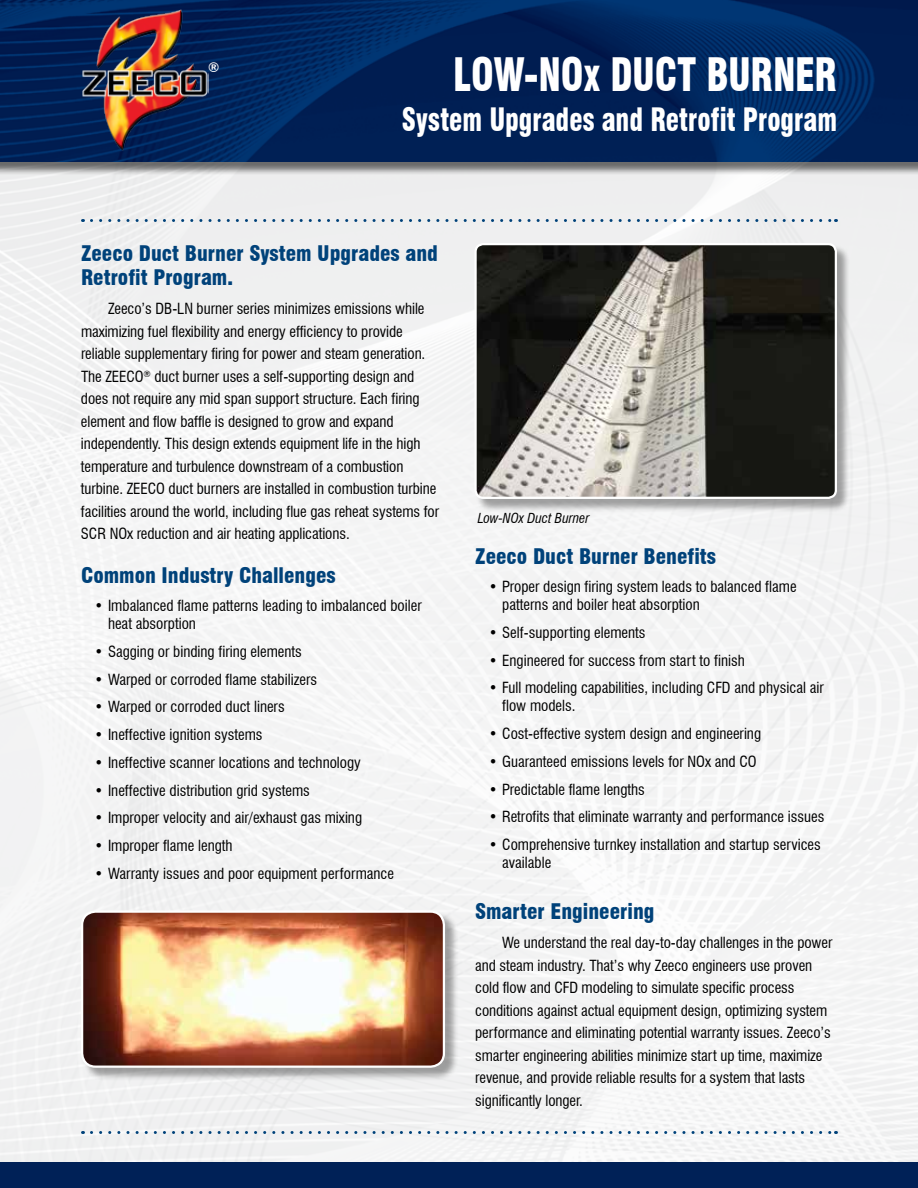
<style>
.page{position:relative;width:918px;height:1188px;background:#f3f3f4}
.page>*{position:absolute;margin:0;border:0;box-sizing:border-box;transform-origin:0 0}
.t1{font:900 condensed 45px "Swiss 721 BT";letter-spacing:-.01em;color:#fff;scale:.85 1}
.t2{font:900 condensed 31.5px "Swiss 721 BT";color:#fff;scale:.85 1}
.t3{font:900 condensed 21px/24px "Swiss 721 BT";color:#00427a}
.t4{font:condensed 15px/22.5px "Swiss 721 BT";letter-spacing:-.005em;color:#000}
.t5{font:italic condensed 13.5px "Swiss 721 BT";color:#000}
.t6{font:700 condensed 13.5px "Swiss 721 BT";color:#fff}
</style>
<div class="page">
<div style="left:0;top:0;width:918px;height:175px;background:#000;opacity:.55"></div>
<img style="left:0;top:0;width:918px;height:162px">
<div style="left:0;top:1162px;width:918px;height:26px;background:#002157"></div>
<img style="left:81px;top:9px;width:128px;height:142px">
<svg style="left:91px;top:219px;width:746px;height:3px"></svg>
<svg style="left:91px;top:1131px;width:746px;height:3px"></svg>
<div style="left:82px;top:912px;width:377px;height:169px;background:#000;opacity:.35"></div>
<img style="left:82px;top:912px;width:362px;height:155px">
<div style="left:81px;top:910px;width:364px;height:158px;border:2px solid #fff;border-radius:14px"></div>
<div style="left:476px;top:244px;width:375px;height:269px;background:#000;opacity:.35"></div>
<img style="left:476px;top:244px;width:360px;height:254px">
<div style="left:474px;top:243px;width:363px;height:256px;border:2px solid #fff;border-radius:8px"></div>
<p class="t6" style="left:208px;top:59px;width:13px">®</p>
<h1 class="t1" style="left:453px;top:48px;width:453px">LOW-NOx DUCT BURNER</h1>
<h2 class="t2" style="left:402px;top:100px;width:513px">System Upgrades and Retrofit Program</h2>
<h3 class="t3" style="left:81px;top:241px;width:359px">Zeeco Duct Burner System Upgrades and<br>Retrofit Program.</h3>
<p class="t4" style="left:81px;top:297px;width:360px;text-indent:27px">Zeeco’s DB-LN burner series minimizes emissions while maximizing fuel flexibility and energy efficiency to provide reliable supplementary firing for power and steam generation.<br>The ZEECO<sup>®</sup> duct burner uses a self-supporting design and does not require any mid span support structure. Each firing element and flow baffle is designed to grow and expand independently. This design extends equipment life in the high temperature and turbulence downstream of a combustion turbine. ZEECO duct burners are installed in combustion turbine facilities around the world, including flue gas reheat systems for SCR NOx reduction and air heating applications.</p>
<h3 class="t3" style="left:81px;top:564px;width:256px">Common Industry Challenges</h3>
<p class="t4" style="left:108px;top:597px;width:315px;line-height:18px;text-indent:-14px">• Imbalanced flame patterns leading to imbalanced boiler heat absorption</p>
<p class="t4" style="left:94px;top:640px;width:209px">• Sagging or binding firing elements</p>
<p class="t4" style="left:94px;top:668px;width:224px">• Warped or corroded flame stabilizers</p>
<p class="t4" style="left:94px;top:696px;width:192px">• Warped or corroded duct liners</p>
<p class="t4" style="left:94px;top:723px;width:170px">• Ineffective ignition systems</p>
<p class="t4" style="left:94px;top:751px;width:268px">• Ineffective scanner locations and technology</p>
<p class="t4" style="left:94px;top:779px;width:217px">• Ineffective distribution grid systems</p>
<p class="t4" style="left:94px;top:807px;width:269px">• Improper velocity and air/exhaust gas mixing</p>
<p class="t4" style="left:94px;top:834px;width:140px">• Improper flame length</p>
<p class="t4" style="left:94px;top:862px;width:301px">• Warranty issues and poor equipment performance</p>
<p class="t5" style="left:478px;top:510px;width:113px">Low-NOx Duct Burner</p>
<h3 class="t3" style="left:475px;top:545px;width:242px">Zeeco Duct Burner Benefits</h3>
<p class="t4" style="left:502px;top:578px;width:296px;line-height:18px;text-indent:-14px">• Proper design firing system leads to balanced flame patterns and boiler heat absorption</p>
<p class="t4" style="left:489px;top:621px;width:158px">• Self-supporting elements</p>
<p class="t4" style="left:489px;top:649px;width:258px">• Engineered for success from start to finish</p>
<p class="t4" style="left:502px;top:679px;width:323px;line-height:18px;text-indent:-14px">• Full modeling capabilities, including CFD and physical air flow models.</p>
<p class="t4" style="left:489px;top:722px;width:274px">• Cost-effective system design and engineering</p>
<p class="t4" style="left:489px;top:750px;width:270px">• Guaranteed emissions levels for NOx and CO</p>
<p class="t4" style="left:489px;top:778px;width:158px">• Predictable flame lengths</p>
<p class="t4" style="left:489px;top:806px;width:337px">• Retrofits that eliminate warranty and performance issues</p>
<p class="t4" style="left:502px;top:836px;width:320px;line-height:18px;text-indent:-14px">• Comprehensive turnkey installation and startup services available</p>
<h3 class="t3" style="left:475px;top:900px;width:181px">Smarter Engineering</h3>
<p class="t4" style="left:475px;top:932px;width:359px;text-indent:27px">We understand the real day-to-day challenges in the power and steam industry. That’s why Zeeco engineers use proven cold flow and CFD modeling to simulate specific process conditions against actual equipment design, optimizing system performance and eliminating potential warranty issues. Zeeco’s smarter engineering abilities minimize start up time, maximize revenue, and provide reliable results for a system that lasts significantly longer.</p>
</div>
